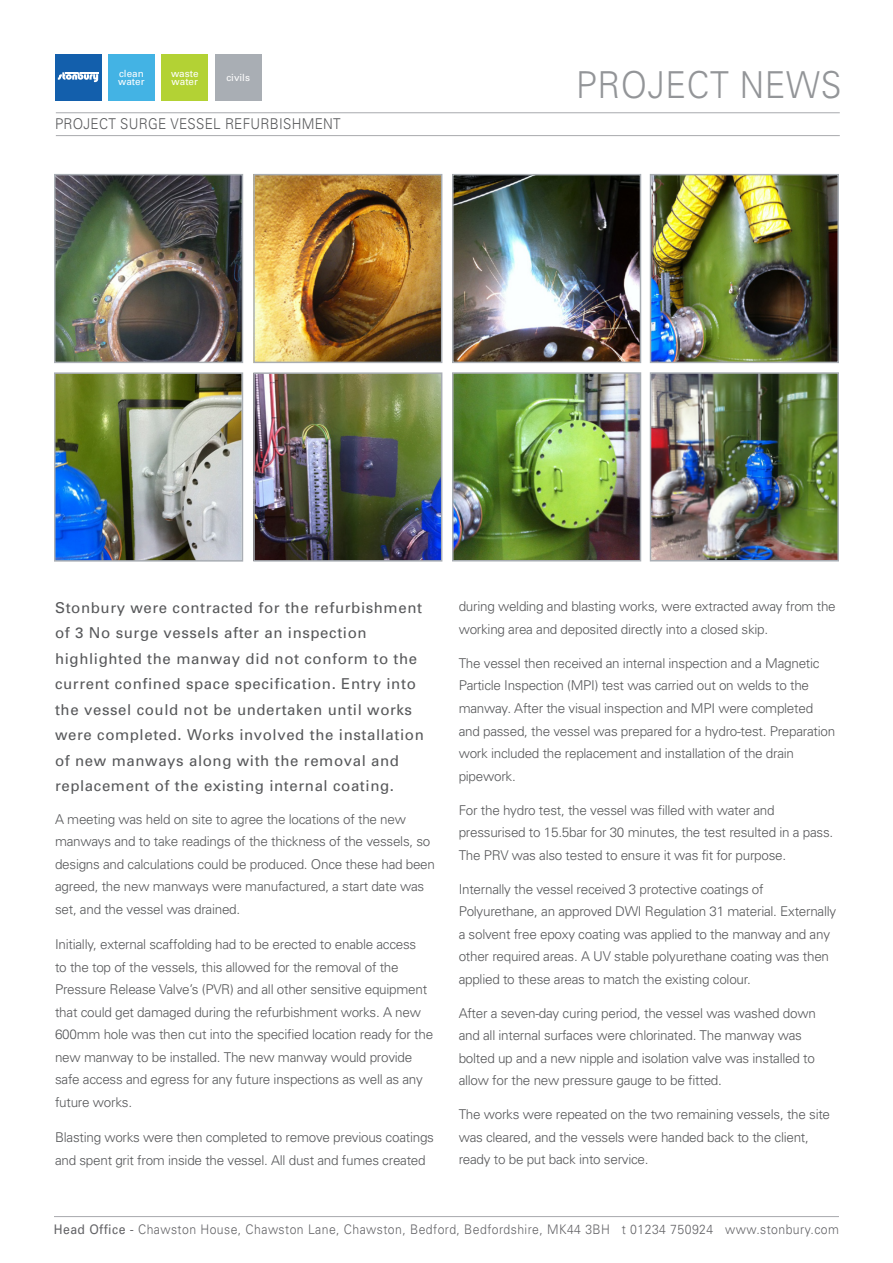
<style>
.page{position:relative;width:893px;height:1263px;background:#fff}
.page>*{position:absolute;margin:0;border:0;box-sizing:border-box;transform-origin:0 0}
.PN_Header{font:300 37.2px "Univers";letter-spacing:.02em;color:#939598;scale:.91 1}
.Main_Text{font:15px/25.5px "Univers";letter-spacing:.04em;color:#57585a}
.Sub_Header{font:300 14.85px "Univers";letter-spacing:.02em;color:#57585a;scale:.91 1}
.t1{font:300 13.5px/22.5px "Univers";letter-spacing:-.02em;color:#57585a}
.t2{font:300 13.2px "Univers";letter-spacing:.035em;color:#636366;scale:.93 1}
.t3{font:9.9px "Univers";color:#fff}
.s1{font-weight:400}
</style>
<div class="page">
<hr style="left:56px;top:112px;width:784px;height:1px;background:#a8a9ad">
<hr style="left:56px;top:135px;width:784px;height:1px;background:#a8a9ad">
<hr style="left:54px;top:1216px;width:785px;height:1px;background:#a8a9ad">
<div style="left:108px;top:54px;width:46px;height:46px;background:#43b3e4"></div>
<div style="left:215px;top:54px;width:46px;height:46px;background:#a9aeb4"></div>
<div style="left:162px;top:54px;width:46px;height:46px;background:#b3d234"></div>
<div style="left:55px;top:54px;width:46px;height:46px;background:#135fac"></div>
<svg style="left:58px;top:72px;width:40px;height:10px"></svg>
<img style="left:57px;top:177px;width:183px;height:183px">
<div style="left:54px;top:174px;width:189px;height:189px;border:2px solid #a9aeb4"></div>
<img style="left:455px;top:177px;width:183px;height:183px">
<div style="left:452px;top:174px;width:189px;height:189px;border:2px solid #a9aeb4"></div>
<img style="left:256px;top:177px;width:183px;height:183px">
<div style="left:253px;top:174px;width:189px;height:189px;border:2px solid #a9aeb4"></div>
<img style="left:653px;top:177px;width:183px;height:183px">
<div style="left:650px;top:174px;width:189px;height:189px;border:2px solid #a9aeb4"></div>
<img style="left:57px;top:375px;width:183px;height:184px">
<div style="left:54px;top:372px;width:189px;height:190px;border:2px solid #a9aeb4"></div>
<img style="left:455px;top:375px;width:183px;height:183px">
<div style="left:452px;top:372px;width:189px;height:189px;border:2px solid #a9aeb4"></div>
<img style="left:256px;top:375px;width:183px;height:184px">
<div style="left:253px;top:372px;width:189px;height:190px;border:2px solid #a9aeb4"></div>
<img style="left:653px;top:375px;width:183px;height:183px">
<div style="left:650px;top:372px;width:189px;height:189px;border:2px solid #a9aeb4"></div>
<p class="t3" style="left:119px;top:68px;width:26px">clean</p>
<p class="t3" style="left:118px;top:75px;width:28px">water</p>
<p class="t3" style="left:171px;top:68px;width:29px">waste</p>
<p class="t3" style="left:172px;top:75px;width:28px">water</p>
<p class="t3" style="left:226px;top:72px;width:25px">civils</p>
<p class="PN_Header" style="left:576px;top:63px;width:293px">PROJECT NEWS</p>
<p class="Sub_Header" style="left:55px;top:115px;width:315px">PROJECT SURGE VESSEL REFURBISHMENT</p>
<p class="Main_Text" style="left:55px;top:595px;width:370px">Stonbury were contracted for the refurbishment of 3 No surge vessels after an inspection highlighted the manway did not conform to the current confined space specification. Entry into the vessel could not be undertaken until works were completed. Works involved the installation of new manways along with the removal and replacement of the existing internal coating.</p>
<p class="t1" style="left:55px;top:807px;width:381px">A meeting was held on site to agree the locations of the new manways and to take readings of the thickness of the vessels, so designs and calculations could be produced. Once these had been agreed, the new manways were manufactured, a start date was set, and the vessel was drained.</p>
<p class="t1" style="left:55px;top:933px;width:380px">Initially, external scaffolding had to be erected to enable access<br>to the top of the vessels, this allowed for the removal of the Pressure Release Valve’s (PVR) and all other sensitive equipment that could get damaged during the refurbishment works. A new 600mm hole was then cut into the specified location ready for the new manway to be installed. The new manway would provide safe access and egress for any future inspections as well as any future works.</p>
<p class="t1" style="left:55px;top:1126px;width:380px">Blasting works were then completed to remove previous coatings and spent grit from inside the vessel. All dust and fumes created</p>
<p class="t1" style="left:459px;top:595px;width:379px">during welding and blasting works, were extracted away from the working area and deposited directly into a closed skip.</p>
<p class="t1" style="left:459px;top:652px;width:378px">The vessel then received an internal inspection and a Magnetic Particle Inspection (MPI) test was carried out on welds to the manway. After the visual inspection and MPI were completed and passed, the vessel was prepared for a hydro-test. Preparation work included the replacement and installation of the drain pipework.</p>
<p class="t1" style="left:459px;top:798px;width:376px">For the hydro test, the vessel was filled with water and pressurised to 15.5bar for 30 minutes, the test resulted in a pass.<br>The PRV was also tested to ensure it was fit for purpose.</p>
<p class="t1" style="left:459px;top:877px;width:379px">Internally the vessel received 3 protective coatings of Polyurethane, an approved DWI Regulation 31 material. Externally a solvent free epoxy coating was applied to the manway and any other required areas. A UV stable polyurethane coating was then applied to these areas to match the existing colour.</p>
<p class="t1" style="left:459px;top:1001px;width:359px">After a seven-day curing period, the vessel was washed down and all internal surfaces were chlorinated. The manway was bolted up and a new nipple and isolation valve was installed to allow for the new pressure gauge to be fitted.</p>
<p class="t1" style="left:459px;top:1103px;width:373px">The works were repeated on the two remaining vessels, the site was cleared, and the vessels were handed back to the client, ready to be put back into service.</p>
<p class="t2" style="left:54px;top:1221px;width:846px"><span class="s1">Head Office -</span> Chawston House, Chawston Lane, Chawston, Bedford, Bedfordshire, MK44 3BH t 01234 750924 www.stonbury.com</p>
</div>
